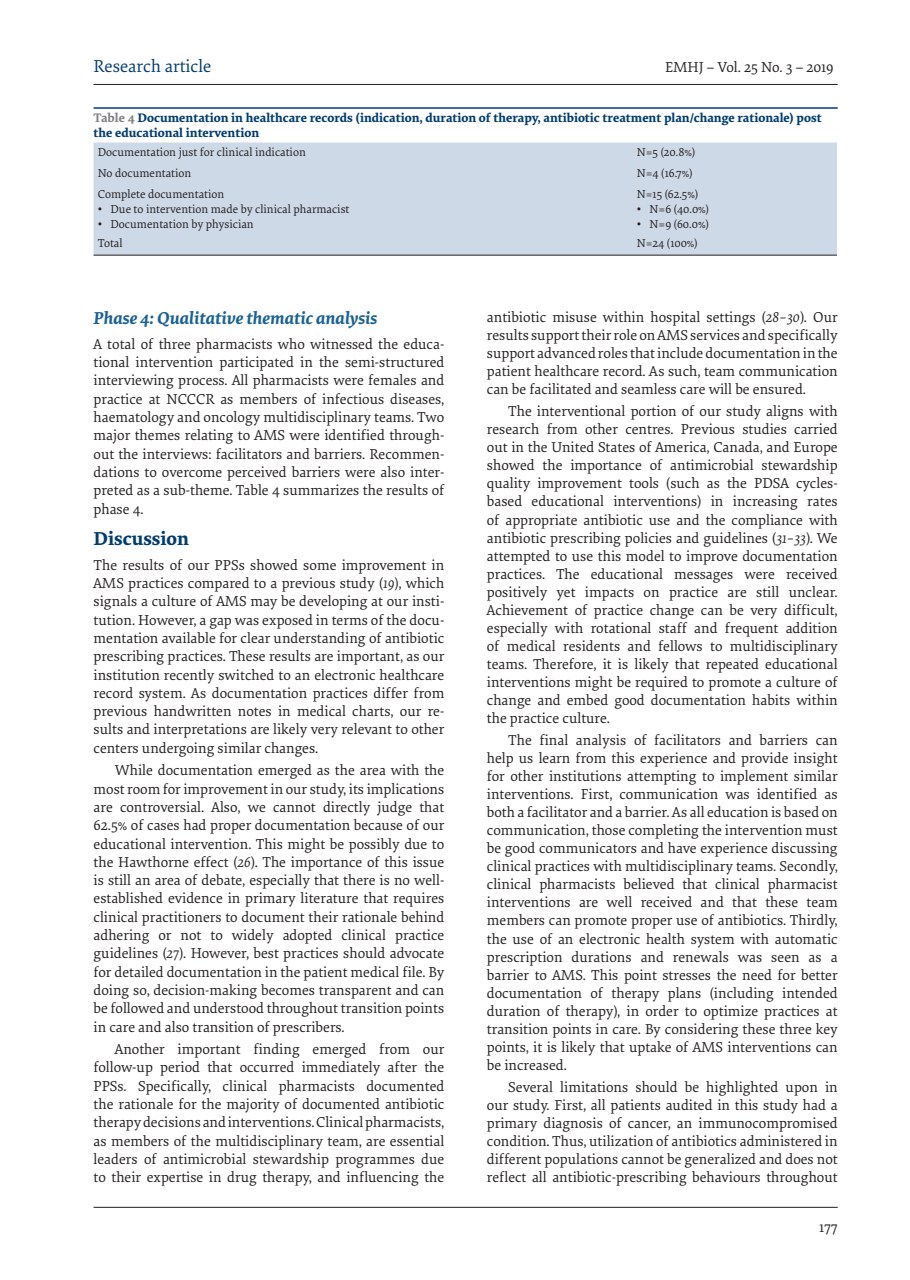
<style>
.page{position:relative;width:910px;height:1280px;background:#fff}
.page>*{position:absolute;margin:0;border:0;box-sizing:border-box;transform-origin:0 0}
.t1{font:700 19.5px "Elena";color:#003b70}
.t2{font:italic 700 18px "Elena";color:#1b6194}
.t3{font:18px "Elena";color:#003b70}
.Body{font:15px/18px "Elena";color:#231f20;text-align:justify}
.Body_1{font:15px/18.3px "Elena";color:#231f20;text-align:justify}
.tabletit{font:700 12.9px/15px "Elena";color:#003b70}
.tabletxt{font:12px "Elena";color:#231f20}
.s1{font-family:"Myriad Pro"}
.s2{color:#808285}
.s3{font-style:italic}
</style>
<div class="page">
<hr style="left:94px;top:1207px;width:744px;height:1px;background:#231f20">
<hr style="left:94px;top:84px;width:744px;height:1px;background:#231f20">
<hr style="left:94px;top:107px;width:744px;height:2px;background:#003b70">
<div style="left:94px;top:143px;width:743px;height:112px;background:#ced9e7"></div>
<hr style="left:94px;top:255px;width:411px;height:1px;background:#231f20">
<hr style="left:505px;top:255px;width:332px;height:1px;background:#231f20">
<p class="t3" style="left:94px;top:54px;width:119px">Research article</p>
<p class="Body" style="left:665px;top:58px;width:170px">EMHJ <span class="s1">–</span> Vol. 25 No. 3 <span class="s1">–</span> 2019</p>
<p class="tabletit" style="left:94px;top:109px;width:730px"><span class="s2">Table 4</span> Documentation in healthcare records (indication, duration of therapy, antibiotic treatment plan/change rationale) post the educational intervention</p>
<p class="tabletxt" style="left:98px;top:144px;width:209px">Documentation just for clinical indication</p>
<p class="tabletxt" style="left:637px;top:144px;width:60px">N=5 (20.8%)</p>
<p class="tabletxt" style="left:98px;top:165px;width:95px">No documentation</p>
<p class="tabletxt" style="left:637px;top:165px;width:57px">N=4 (16.7%)</p>
<p class="tabletxt" style="left:98px;top:186px;width:128px">Complete documentation</p>
<p class="tabletxt" style="left:98px;top:201px;width:253px">• Due to intervention made by clinical pharmacist</p>
<p class="tabletxt" style="left:98px;top:216px;width:157px">• Documentation by physician</p>
<p class="tabletxt" style="left:637px;top:186px;width:63px">N=15 (62.5%)</p>
<p class="tabletxt" style="left:637px;top:201px;width:74px">• N=6 (40.0%)</p>
<p class="tabletxt" style="left:637px;top:216px;width:73px">• N=9 (60.0%)</p>
<p class="tabletxt" style="left:98px;top:235px;width:26px">Total</p>
<p class="tabletxt" style="left:637px;top:235px;width:62px">N=24 (100%)</p>
<h2 class="t2" style="left:94px;top:305px;width:285px">Phase 4: Qualitative thematic analysis</h2>
<p class="Body_1" style="left:94px;top:334px;width:352px">A total of three pharmacists who witnessed the educa&shy;tional intervention participated in the semi-structured interviewing process. All pharmacists were females and practice at NCCCR as members of infectious diseases, haematology and oncology multidisciplinary teams. Two major themes relating to AMS were identified through&shy;out the interviews: facilitators and barriers. Recommen&shy;dations to overcome perceived barriers were also inter&shy;preted as a sub-theme. Table 4 summarizes the results of phase 4.</p>
<h1 class="t1" style="left:94px;top:524px;width:97px">Discussion</h1>
<p class="Body_1" style="left:94px;top:555px;width:352px">The results of our PPSs showed some improvement in AMS practices compared to a previous study (<span class="s3">19</span>), which signals a culture of AMS may be developing at our insti&shy;tution. However, a gap was exposed in terms of the docu&shy;mentation available for clear understanding of antibiotic prescribing practices. These results are important, as our institution recently switched to an electronic healthcare record system. As documentation practices differ from previous handwritten notes in medical charts, our re&shy;sults and interpretations are likely very relevant to other centers undergoing similar changes.</p>
<p class="Body" style="left:94px;top:761px;width:352px;text-indent:21px">While documentation emerged as the area with the most room for improvement in our study, its implications are controversial. Also, we cannot directly judge that 62.5% of cases had proper documentation because of our educational intervention. This might be possibly due to the Hawthorne effect (<span class="s3">26</span>). The importance of this issue is still an area of debate, especially that there is no well&shy;established evidence in primary literature that requires clinical practitioners to document their rationale behind adhering or not to widely adopted clinical practice guidelines (<span class="s3">27</span>). However, best practices should advocate for detailed documentation in the patient medical file. By doing so, decision-making becomes transparent and can be followed and understood throughout transition points in care and also transition of prescribers.</p>
<p class="Body" style="left:94px;top:1039px;width:352px;text-indent:21px">Another important finding emerged from our follow-up period that occurred immediately after the PPSs. Specifically, clinical pharmacists documented the rationale for the majority of documented antibiotic therapy decisions and interventions. Clinical pharmacists, as members of the multidisciplinary team, are essential leaders of antimicrobial stewardship programmes due to their expertise in drug therapy, and influencing the</p>
<p class="Body" style="left:487px;top:307px;width:352px">antibiotic misuse within hospital settings (<span class="s3">28–30</span>). Our results support their role on AMS services and specifically support advanced roles that include documentation in the patient healthcare record. As such, team communication can be facilitated and seamless care will be ensured.</p>
<p class="Body" style="left:487px;top:402px;width:352px;text-indent:21px">The interventional portion of our study aligns with research from other centres. Previous studies carried out in the United States of America, Canada, and Europe showed the importance of antimicrobial stewardship quality improvement tools (such as the PDSA cycles&shy;based educational interventions) in increasing rates of appropriate antibiotic use and the compliance with antibiotic prescribing policies and guidelines (<span class="s3">31–33</span>). We attempted to use this model to improve documentation practices. The educational messages were received positively yet impacts on practice are still unclear.<br>Achievement of practice change can be very difficult, especially with rotational staff and frequent addition of medical residents and fellows to multidisciplinary teams. Therefore, it is likely that repeated educational interventions might be required to promote a culture of change and embed good documentation habits within the practice culture.</p>
<p class="Body" style="left:487px;top:731px;width:352px;text-indent:21px">The final analysis of facilitators and barriers can help us learn from this experience and provide insight for other institutions attempting to implement similar interventions. First, communication was identified as both a facilitator and a barrier. As all education is based on communication, those completing the intervention must be good communicators and have experience discussing clinical practices with multidisciplinary teams. Secondly, clinical pharmacists believed that clinical pharmacist interventions are well received and that these team members can promote proper use of antibiotics. Thirdly, the use of an electronic health system with automatic prescription durations and renewals was seen as a barrier to AMS. This point stresses the need for better documentation of therapy plans (including intended duration of therapy), in order to optimize practices at transition points in care. By considering these three key points, it is likely that uptake of AMS interventions can be increased.</p>
<p class="Body" style="left:487px;top:1077px;width:352px;text-indent:21px">Several limitations should be highlighted upon in our study. First, all patients audited in this study had a primary diagnosis of cancer, an immunocompromised condition. Thus, utilization of antibiotics administered in different populations cannot be generalized and does not reflect all antibiotic-prescribing behaviours throughout</p>
<p class="Body" style="left:819px;top:1217px;width:20px">177</p>
</div>
